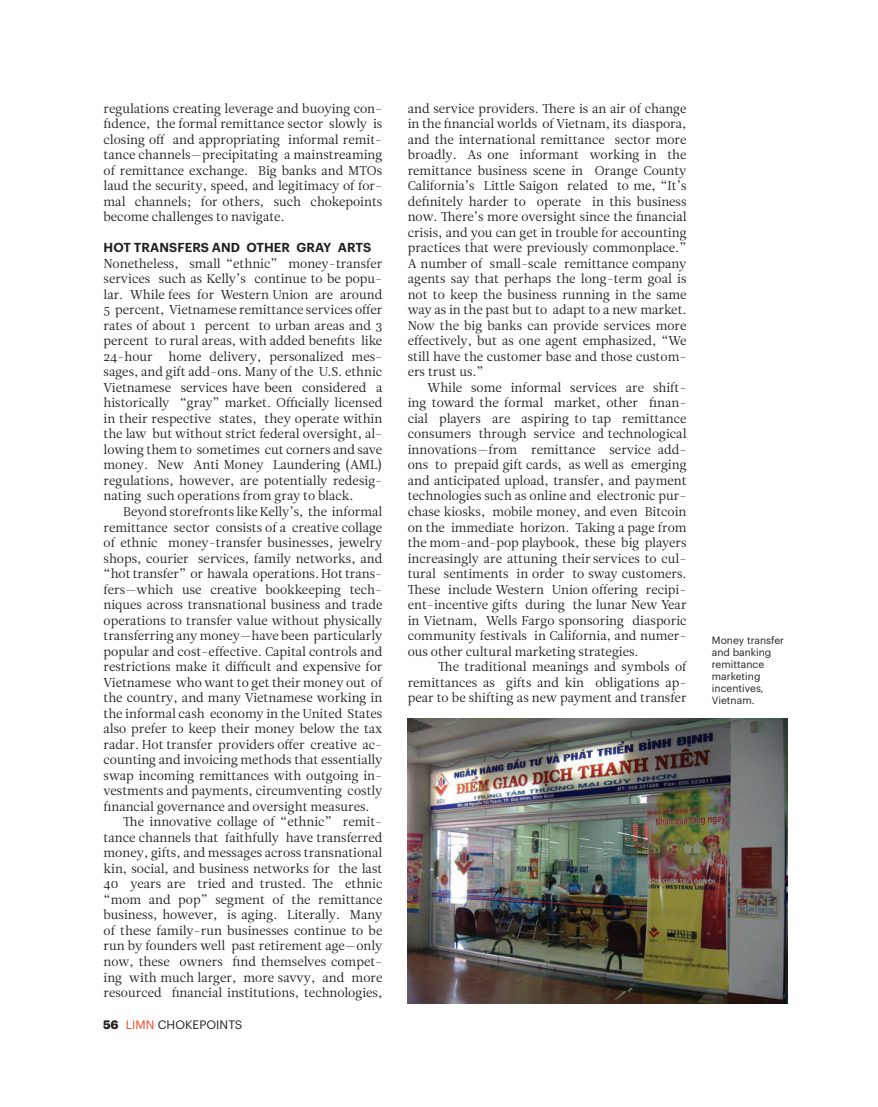
<style>
.page{position:relative;width:878px;height:1107px;background:#fff}
.page>*{position:absolute;margin:0;border:0;box-sizing:border-box;transform-origin:0 0}
.Body_text{font:12.75px/15.5px "Leitura News Roman 1";color:#231f20;text-align:justify}
.Body_text_NO_INDENT{font:12.75px/15.5px "Leitura News Roman 1";color:#231f20;text-align:justify}
.Subhead__Graphik{font:600 12.75px "Graphik";letter-spacing:.005em;color:#231f20}
.t1{font:12px "Graphik";letter-spacing:.005em;color:#231f20}
.t2{font:10.2px/12px "Graphik";color:#231f20}
.s1{font-weight:700}
.s2{color:#f04822}
</style>
<div class="page">
<img style="left:408px;top:719px;width:380px;height:285px">
<p class="Body_text" style="left:103px;top:102px;width:280px">regulations creating leverage and buoying con&shy;fidence, the formal remittance sector slowly is closing off and appropriating informal remit&shy;tance channels—precipitating a mainstreaming of remittance exchange. Big banks and MTOs laud the security, speed, and legitimacy of for&shy;mal channels; for others, such chokepoints become challenges to navigate.</p>
<p class="Subhead__Graphik" style="left:104px;top:238px;width:269px">HOT TRANSFERS AND OTHER GRAY ARTS</p>
<p class="Body_text_NO_INDENT" style="left:103px;top:257px;width:280px">Nonetheless, small “ethnic” money-transfer services such as Kelly’s continue to be popu&shy;lar. While fees for Western Union are around 5 percent, Vietnamese remittance services offer rates of about 1 percent to urban areas and 3 percent to rural areas, with added benefits like 24-hour home delivery, personalized mes&shy;sages, and gift add-ons. Many of the U.S. ethnic Vietnamese services have been considered a historically “gray” market. Officially licensed in their respective states, they operate within the law but without strict federal oversight, al&shy;lowing them to sometimes cut corners and save money. New Anti Money Laundering (AML) regulations, however, are potentially redesig&shy;nating such operations from gray to black.</p>
<p class="Body_text" style="left:103px;top:506px;width:280px;text-indent:20px">Beyond storefronts like Kelly’s, the informal remittance sector consists of a creative collage of ethnic money-transfer businesses, jewelry shops, courier services, family networks, and “hot transfer” or hawala operations. Hot trans&shy;fers—which use creative bookkeeping tech&shy;niques across transnational business and trade operations to transfer value without physically transferring any money—have been particularly popular and cost-effective. Capital controls and restrictions make it difficult and expensive for Vietnamese who want to get their money out of the country, and many Vietnamese working in the informal cash economy in the United States also prefer to keep their money below the tax radar. Hot transfer providers offer creative ac&shy;counting and invoicing methods that essentially swap incoming remittances with outgoing in&shy;vestments and payments, circumventing costly financial governance and oversight measures.</p>
<p class="Body_text" style="left:103px;top:816px;width:280px;text-indent:20px">The innovative collage of “ethnic” remit&shy;tance channels that faithfully have transferred money, gifts, and messages across transnational kin, social, and business networks for the last 40 years are tried and trusted. The ethnic “mom and pop” segment of the remittance business, however, is aging. Literally. Many of these family-run businesses continue to be run by founders well past retirement age—only now, these owners find themselves compet&shy;ing with much larger, more savvy, and more resourced financial institutions, technologies,</p>
<p class="t1" style="left:103px;top:1015px;width:141px"><span class="s1">56</span> <span class="s2">LIMN</span> CHOKEPOINTS</p>
<p class="Body_text" style="left:408px;top:102px;width:280px">and service providers. There is an air of change in the financial worlds of Vietnam, its diaspora, and the international remittance sector more broadly. As one informant working in the remittance business scene in Orange County California’s Little Saigon related to me, “It’s definitely harder to operate in this business now. There’s more oversight since the financial crisis, and you can get in trouble for accounting practices that were previously commonplace.” A number of small-scale remittance company agents say that perhaps the long-term goal is not to keep the business running in the same way as in the past but to adapt to a new market.<br>Now the big banks can provide services more effectively, but as one agent emphasized, “We still have the customer base and those custom&shy;ers trust us.”</p>
<p class="Body_text" style="left:408px;top:381px;width:280px;text-indent:20px">While some informal services are shift&shy;ing toward the formal market, other finan&shy;cial players are aspiring to tap remittance consumers through service and technological innovations—from remittance service add&shy;ons to prepaid gift cards, as well as emerging and anticipated upload, transfer, and payment technologies such as online and electronic pur&shy;chase kiosks, mobile money, and even Bitcoin on the immediate horizon. Taking a page from the mom-and-pop playbook, these big players increasingly are attuning their services to cul&shy;tural sentiments in order to sway customers.<br>These include Western Union offering recipi&shy;ent-incentive gifts during the lunar New Year in Vietnam, Wells Fargo sponsoring diasporic community festivals in California, and numer&shy;ous other cultural marketing strategies.</p>
<p class="Body_text" style="left:408px;top:661px;width:280px;text-indent:31px">The traditional meanings and symbols of remittances as gifts and kin obligations ap&shy;pear to be shifting as new payment and transfer</p>
<p class="t2" style="left:712px;top:633px;width:74px">Money transfer and banking remittance marketing incentives,<br>Vietnam.</p>
</div>
